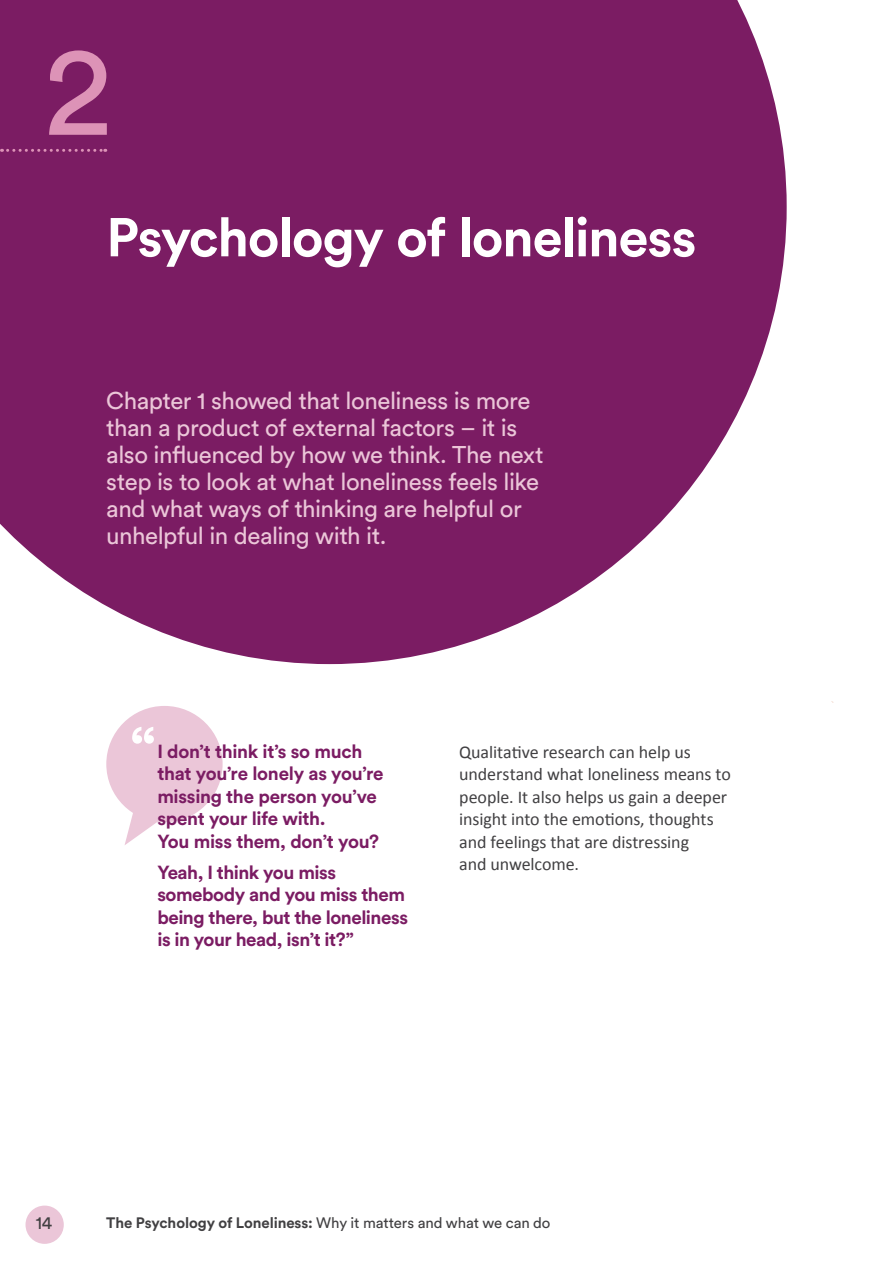
<style>
.page{position:relative;width:893px;height:1263px;background:#fff}
.page>*{position:absolute;margin:0;border:0;box-sizing:border-box;transform-origin:0 0}
.t1{font:127.2px "Circular Std";color:#dd93b7}
.t2{font:700 60.15px "Circular Std";color:#fff}
.t3{font:700 54px "Circular Std";letter-spacing:-.02em;color:#fff}
.t4{font:24px/27px "Circular Std";letter-spacing:-.02em;color:#ebc6d8}
.t5{font:700 18.75px/22.5px "Circular Std";letter-spacing:-.02em;color:#7b1c63}
.t6{font:18px/22.5px "Calibri";letter-spacing:-.005em;color:#414042}
.t7{font:18px "Circular Std";color:#414042}
.t8{font:700 15px "Circular Std";letter-spacing:-.005em;color:#414042}
.s1{font-weight:400}
</style>
<div class="page">
<svg style="left:0;top:0;width:787px;height:664px;background:#8a3775"></svg>
<div style="left:106px;top:706px;width:117px;height:116px;background:#ebc6d8;border-radius:50%"></div>
<svg style="left:125px;top:812px;width:42px;height:33px"></svg>
<svg style="left:2px;top:149px;width:104px;height:3px"></svg>
<div style="left:26px;top:1205px;width:38px;height:39px;background:#ebc6d8;border-radius:50%"></div>
<h1 class="t1" style="left:45px;top:13px;width:69px">2</h1>
<h3 class="t3" style="left:106px;top:202px;width:592px">Psychology of loneliness</h3>
<p class="t4" style="left:106px;top:386px;width:439px">Chapter 1 showed that loneliness is more than a product of external factors – it is also influenced by how we think. The next step is to look at what loneliness feels like and what ways of thinking are helpful or unhelpful in dealing with it.</p>
<h2 class="t2" style="left:130px;top:710px;width:27px">“</h2>
<p class="t5" style="left:157px;top:739px;width:228px">I don’t think it’s so much that you’re lonely as you’re missing the person you’ve spent your life with.<br>You miss them, don’t you?</p>
<p class="t5" style="left:157px;top:860px;width:252px">Yeah, I think you miss somebody and you miss them being there, but the loneliness is in your head, isn’t it?”</p>
<p class="t6" style="left:459px;top:740px;width:273px">Qualitative research can help us understand what loneliness means to people. It also helps us gain a deeper insight into the emotions, thoughts and feelings that are distressing<br>and unwelcome.</p>
<p class="t7" style="left:36px;top:1211px;width:18px">14</p>
<p class="t8" style="left:106px;top:1213px;width:446px">The Psychology of Loneliness: <span class="s1">Why it matters and what we can do</span></p>
</div>
